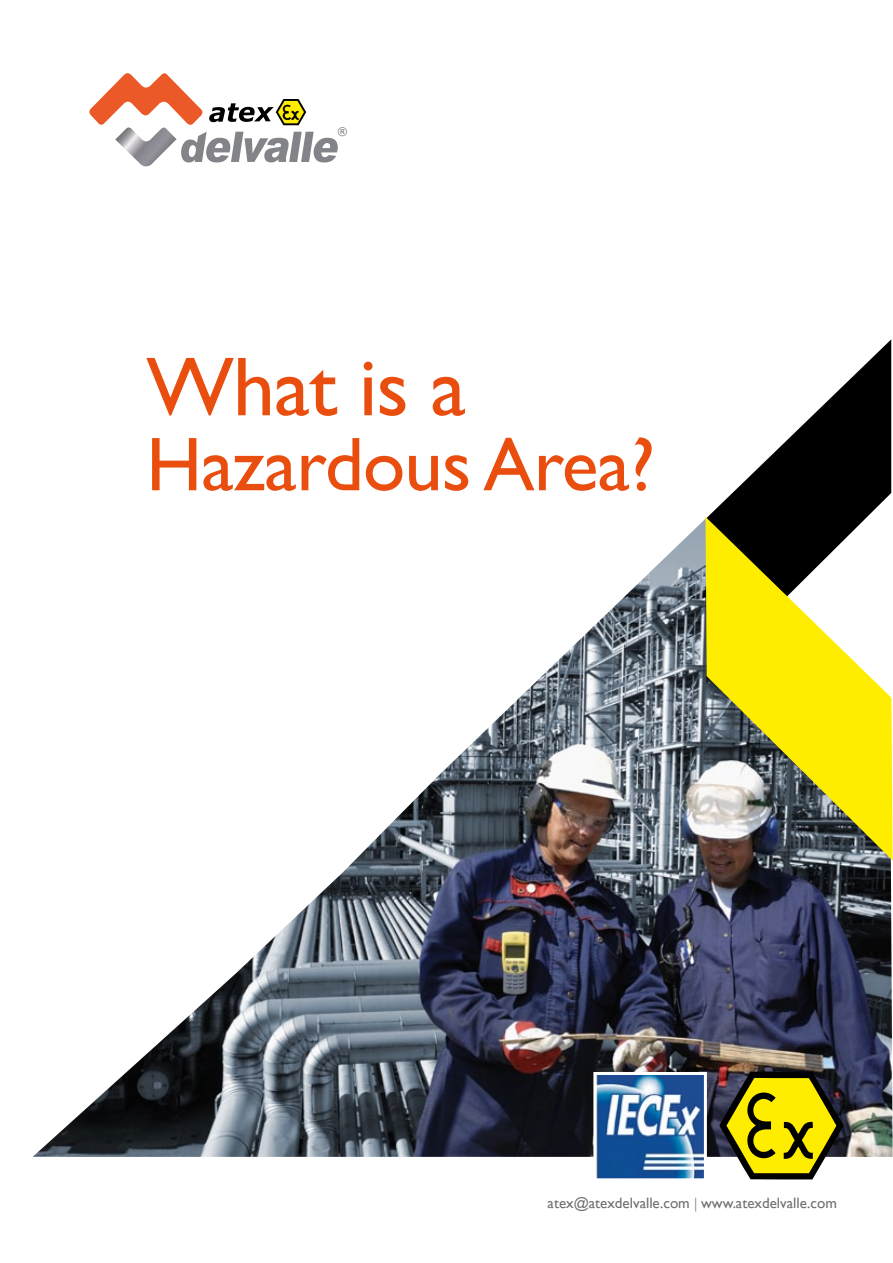
<style>
.page{position:relative;width:893px;height:1263px;background:#fff}
.page>*{position:absolute;margin:0;border:0;box-sizing:border-box;transform-origin:0 0}
.t1{font:84px "Gill Sans";letter-spacing:-.01em;color:#e94e0f}
.t2{font:76.5px "Gill Sans";letter-spacing:-.01em;color:#e94e0f}
.t3{font:15px "Gill Sans";color:#706f6f}
.s1{font-weight:300}
</style>
<div class="page">
<img style="left:33px;top:519px;width:860px;height:638px">
<svg style="left:719px;top:1072px;width:124px;height:107px;background:#9c921f"></svg>
<img style="left:597px;top:1076px;width:106px;height:101px">
<div style="left:593px;top:1072px;width:114px;height:109px;border:3px solid #fff"></div>
<img style="left:138px;top:162px;width:16px;height:4px">
<svg style="left:89px;top:73px;width:258px;height:89px"></svg>
<svg style="left:707px;top:339px;width:184px;height:178px"></svg>
<svg style="left:705px;top:517px;width:188px;height:343px;fill:#ffed00"></svg>
<h1 class="t1" style="left:146px;top:338px;width:321px">What is a</h1>
<h2 class="t2" style="left:146px;top:420px;width:510px">Hazardous Area?</h2>
<p class="t3" style="left:548px;top:1194px;width:291px">atex@atexdelvalle.com <span class="s1">|</span> www.atexdelvalle.com</p>
</div>
